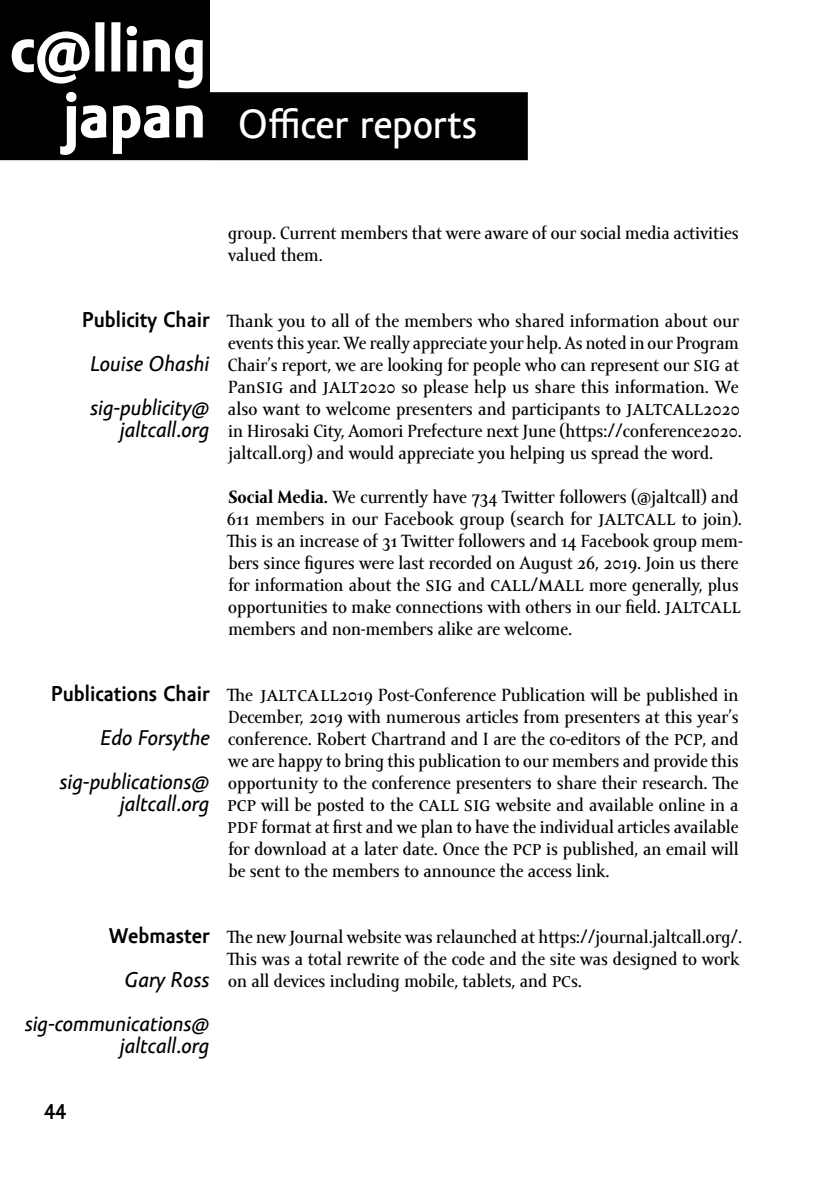
<style>
.page{position:relative;width:840px;height:1191px;background:#fff}
.page>*{position:absolute;margin:0;border:0;box-sizing:border-box;transform-origin:0 0}
.t1{font:700 66px "Amor Sans Text Pro";letter-spacing:-.015em;color:#fff}
.t2{font:42px "Amor Sans Text Pro";letter-spacing:-.005em;color:#fff}
.Sidehead_2{font:italic 22px/22px "Amor Sans Text Pro";color:#000;text-align:right}
.Sidehead{font:700 22px "Amor Sans Pro";color:#000}
.Page_Number{font:700 22px "Amor Sans Pro";color:#000}
.First_Body{font:18px/22px "Amor Serif Text Pro";color:#000}
.Sidehead_3{font:18px/22px "Amor Serif Text Pro";color:#000}
.Body_without_JALT{font:18px/22px "Amor Serif Text Pro";color:#000}
.s1{font-weight:700;font-size:66px}
.s2{font-family:"Amor Serif Pro";font-size:23px}
.s3{font-weight:700}
</style>
<div class="page">
<div style="left:0;top:0;width:209px;height:160px;background:#000"></div>
<div style="left:209px;top:92px;width:318px;height:68px;background:#000"></div>
<h1 class="t1" style="left:10px;top:16px;width:198px">c@lling</h1>
<h2 class="t2" style="left:63px;top:101px;width:415px"><span class="s1">japan</span> Officer reports</h2>
<p class="Body_without_JALT" style="left:228px;top:223px;width:511px">group. Current members that were aware of our social media activities valued them.</p>
<p class="Sidehead" style="left:82px;top:307px;width:129px">Publicity Chair</p>
<p class="Sidehead_2" style="left:90px;top:353px;width:120px">Louise Ohashi</p>
<p class="Sidehead_2" style="left:90px;top:397px;width:121px">sig-publicity@ jaltcall.org</p>
<p class="First_Body" style="left:227px;top:311px;width:516px">Thank you to all of the members who shared information about our events this year. We really appreciate your help. As noted in our Program Chair’s report, we are looking for people who can represent our <span class="s2">sig</span> at Pan<span class="s2">sig</span> and <span class="s2">jalt</span>2020 so please help us share this information. We also want to welcome presenters and participants to <span class="s2">jaltcall</span>2020 in Hirosaki City, Aomori Prefecture next June (https://conference2020. jaltcall.org) and would appreciate you helping us spread the word.</p>
<p class="Sidehead_3" style="left:227px;top:487px;width:517px"><span class="s3">Social Media.</span> We currently have 734 Twitter followers (@jaltcall) and 611 members in our Facebook group (search for <span class="s2">jaltcall</span> to join).<br>This is an increase of 31 Twitter followers and 14 Facebook group mem&shy;bers since figures were last recorded on August 26, 2019. Join us there for information about the <span class="s2">sig</span> and <span class="s2">call</span>/<span class="s2">mall</span> more generally, plus opportunities to make connections with others in our field. <span class="s2">jaltcall </span>members and non-members alike are welcome.</p>
<p class="Sidehead" style="left:51px;top:681px;width:160px">Publications Chair</p>
<p class="Sidehead_2" style="left:100px;top:727px;width:110px">Edo Forsythe</p>
<p class="Sidehead_2" style="left:60px;top:771px;width:151px">sig-publications@ jaltcall.org</p>
<p class="First_Body" style="left:227px;top:685px;width:513px;text-align:justify">The <span class="s2">jaltcall</span>2019 Post-Conference Publication will be published in December, 2019 with numerous articles from presenters at this year’s conference. Robert Chartrand and I are the co-editors of the <span class="s2">pcp</span>, and we are happy to bring this publication to our members and provide this opportunity to the conference presenters to share their research. The <span class="s2">pcp</span> will be posted to the <span class="s2">call sig</span> website and available online in a <span class="s2">pdf</span> format at first and we plan to have the individual articles available for download at a later date. Once the <span class="s2">pcp</span> is published, an email will be sent to the members to announce the access link.</p>
<p class="Sidehead" style="left:108px;top:923px;width:102px">Webmaster</p>
<p class="Sidehead_2" style="left:125px;top:969px;width:86px">Gary Ross</p>
<p class="Sidehead_2" style="left:25px;top:1013px;width:186px">sig-communications@ jaltcall.org</p>
<p class="First_Body" style="left:227px;top:927px;width:516px">The new Journal website was relaunched at https://journal.jaltcall.org/.<br>This was a total rewrite of the code and the site was designed to work on all devices including mobile, tablets, and <span class="s2">pc</span>s.</p>
<p class="Page_Number" style="left:44px;top:1099px;width:24px">44</p>
</div>
